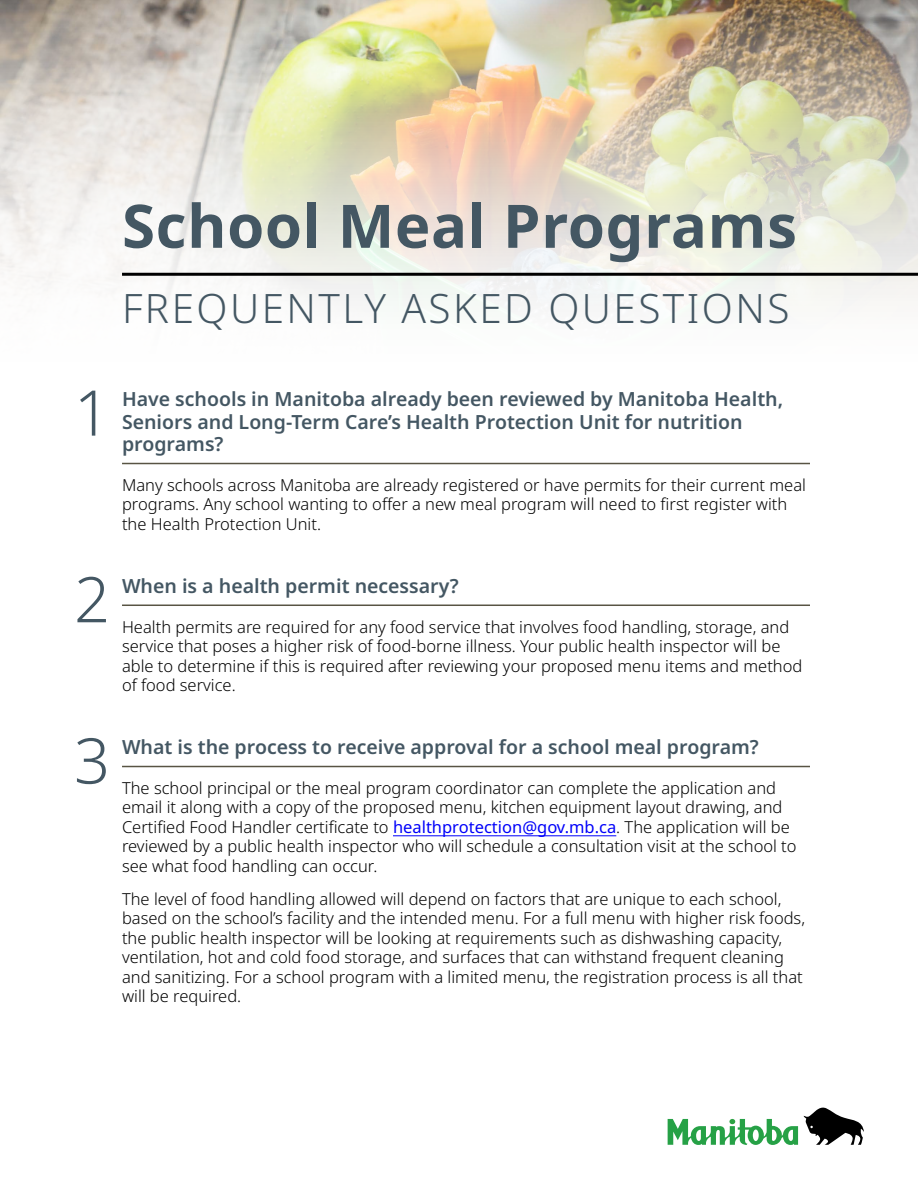
<style>
.page{position:relative;width:918px;height:1188px;background:#fff}
.page>*{position:absolute;margin:0;border:0;box-sizing:border-box;transform-origin:0 0}
.Number{font:300 63px "Noto Sans";color:#445763}
.Head_1{font:700 60px "Noto Sans";letter-spacing:.01em;color:#445763}
.Head_2{font:300 40.5px "Noto Sans";letter-spacing:.06em;color:#445763}
.Question{font:600 19.5px/22.5px "Noto Sans";color:#445763}
.Answer{font:300 16.5px/19.5px "Noto Sans";color:#000}
.s1{font-weight:400;color:#0000fa}
</style>
<div class="page">
<svg style="left:668px;top:1108px;width:196px;height:37px"></svg>
<img style="left:0;top:0;width:918px;height:301px">
<hr style="left:122px;top:463px;width:688px;height:1px;background:#585444">
<hr style="left:122px;top:605px;width:688px;height:1px;background:#585444">
<hr style="left:122px;top:766px;width:688px;height:1px;background:#585444">
<hr style="left:393px;top:835px;width:223px;height:1px;background:#0000fa">
<hr style="left:122px;top:273px;width:796px;height:3px;background:#000">
<h1 class="Head_1" style="left:122px;top:184px;width:676px">School Meal Programs</h1>
<h2 class="Head_2" style="left:122px;top:280px;width:669px">FREQUENTLY ASKED QUESTIONS</h2>
<p class="Number" style="left:74px;top:369px;width:37px">1</p>
<h3 class="Question" style="left:122px;top:388px;width:663px">Have schools in Manitoba already been reviewed by Manitoba Health,<br>Seniors and Long-Term Care’s Health Protection Unit for nutrition programs?</h3>
<p class="Answer" style="left:122px;top:475px;width:685px">Many schools across Manitoba are already registered or have permits for their current meal programs. Any school wanting to offer a new meal program will need to first register with the Health Protection Unit.</p>
<p class="Number" style="left:74px;top:555px;width:37px">2</p>
<h3 class="Question" style="left:122px;top:575px;width:338px">When is a health permit necessary?</h3>
<p class="Answer" style="left:122px;top:617px;width:682px">Health permits are required for any food service that involves food handling, storage, and service that poses a higher risk of food-borne illness. Your public health inspector will be able to determine if this is required after reviewing your proposed menu items and method of food service.</p>
<p class="Number" style="left:74px;top:716px;width:37px">3</p>
<h3 class="Question" style="left:122px;top:736px;width:638px">What is the process to receive approval for a school meal program?</h3>
<p class="Answer" style="left:122px;top:778px;width:676px">The school principal or the meal program coordinator can complete the application and email it along with a copy of the proposed menu, kitchen equipment layout drawing, and Certified Food Handler certificate to <span class="s1">healthprotection@gov.mb.ca</span>. The application will be reviewed by a public health inspector who will schedule a consultation visit at the school to see what food handling can occur.</p>
<p class="Answer" style="left:122px;top:889px;width:685px">The level of food handling allowed will depend on factors that are unique to each school, based on the school’s facility and the intended menu. For a full menu with higher risk foods, the public health inspector will be looking at requirements such as dishwashing capacity, ventilation, hot and cold food storage, and surfaces that can withstand frequent cleaning and sanitizing. For a school program with a limited menu, the registration process is all that will be required.</p>
</div>
